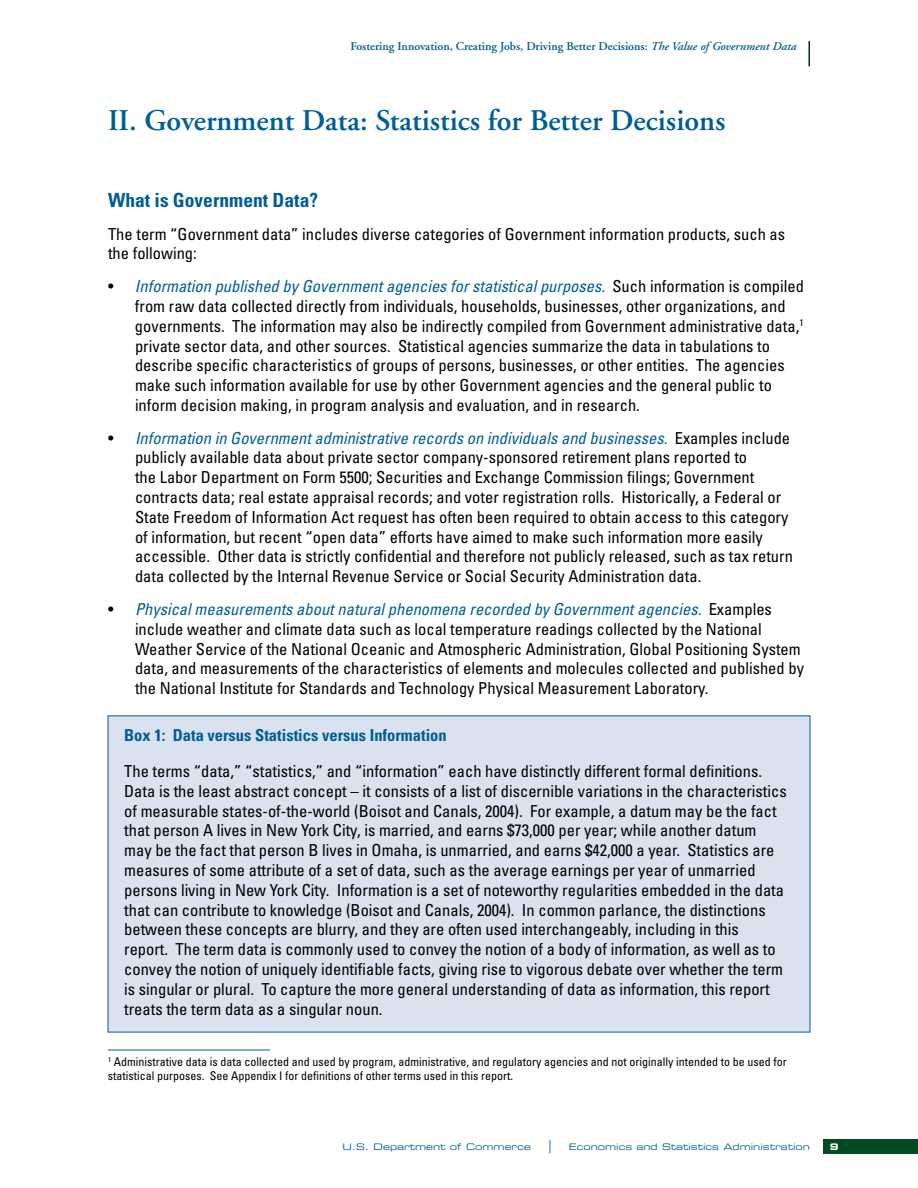
<style>
.page{position:relative;width:918px;height:1188px;background:#fff}
.page>*{position:absolute;margin:0;border:0;box-sizing:border-box;transform-origin:0 0}
.t1{font:600 30px "Adobe Garamond";color:#005e96}
.t2{font:700 condensed 19.5px "Univers";color:#005e96}
.t3{font:condensed 16.5px/19.8px "Univers";color:#000}
.t4{font:700 condensed 16.5px "Univers";color:#005e96}
.t5{font:13.5px "Adobe Garamond";color:#005e96}
.t6{font:condensed 12px/14.4px "Univers";color:#000}
.t7{font:600 12px "Adobe Garamond";color:#005e96}
.t8{font:9px "Eurostile Extended Two";color:#005e96}
.t9{font:9px "Eurostile Bold Extended Two";color:#fff}
.s1{font-style:italic}
.s2{font-style:italic;color:#005e96}
</style>
<div class="page">
<div style="left:824px;top:1139px;width:94px;height:15px;background:#004b20"></div>
<hr style="left:808px;top:41px;width:2px;height:25px;background:#00234f">
<div style="left:108px;top:716px;width:702px;height:316px;background:#d9e2ee"></div>
<hr style="left:108px;top:1050px;width:162px;height:1px;background:#005e96">
<p class="t7" style="left:350px;top:39px;width:448px">Fostering Innovation, Creating Jobs, Driving Better Decisions: <span class="s1">The Value of Government Data</span></p>
<h1 class="t1" style="left:108px;top:104px;width:619px">II. Government Data: Statistics for Better Decisions</h1>
<p class="t2" style="left:108px;top:188px;width:212px">What is Government Data?</p>
<p class="t3" style="left:108px;top:224px;width:679px">The term “Government data” includes diverse categories of Government information products, such as the following:</p>
<p class="t3" style="left:135px;top:276px;width:671px;text-indent:-27px">• <span class="s2">Information published by Government agencies for statistical purposes.</span> Such information is compiled from raw data collected directly from individuals, households, businesses, other organizations, and governments. The information may also be indirectly compiled from Government administrative data,<sup>1 </sup>private sector data, and other sources. Statistical agencies summarize the data in tabulations to describe specific characteristics of groups of persons, businesses, or other entities. The agencies make such information available for use by other Government agencies and the general public to inform decision making, in program analysis and evaluation, and in research.</p>
<p class="t3" style="left:135px;top:428px;width:659px;text-indent:-27px">• <span class="s2">Information in Government administrative records on individuals and businesses.</span> Examples include publicly available data about private sector company-sponsored retirement plans reported to<br>the Labor Department on Form 5500; Securities and Exchange Commission filings; Government contracts data; real estate appraisal records; and voter registration rolls. Historically, a Federal or State Freedom of Information Act request has often been required to obtain access to this category of information, but recent “open data” efforts have aimed to make such information more easily accessible. Other data is strictly confidential and therefore not publicly released, such as tax return data collected by the Internal Revenue Service or Social Security Administration data.</p>
<p class="t3" style="left:135px;top:599px;width:671px;text-indent:-27px">• <span class="s2">Physical measurements about natural phenomena recorded by Government agencies.</span> Examples include weather and climate data such as local temperature readings collected by the National Weather Service of the National Oceanic and Atmospheric Administration, Global Positioning System data, and measurements of the characteristics of elements and molecules collected and published by the National Institute for Standards and Technology Physical Measurement Laboratory.</p>
<p class="t4" style="left:124px;top:725px;width:324px">Box 1: Data versus Statistics versus Information</p>
<p class="t3" style="left:124px;top:761px;width:664px">The terms “data,” “statistics,” and “information” each have distinctly different formal definitions.<br>Data is the least abstract concept – it consists of a list of discernible variations in the characteristics of measurable states-of-the-world (Boisot and Canals, 2004). For example, a datum may be the fact that person A lives in New York City, is married, and earns $73,000 per year; while another datum may be the fact that person B lives in Omaha, is unmarried, and earns $42,000 a year. Statistics are measures of some attribute of a set of data, such as the average earnings per year of unmarried persons living in New York City. Information is a set of noteworthy regularities embedded in the data that can contribute to knowledge (Boisot and Canals, 2004). In common parlance, the distinctions between these concepts are blurry, and they are often used interchangeably, including in this report. The term data is commonly used to convey the notion of a body of information, as well as to convey the notion of uniquely identifiable facts, giving rise to vigorous debate over whether the term is singular or plural. To capture the more general understanding of data as information, this report treats the term data as a singular noun.</p>
<p class="t6" style="left:108px;top:1054px;width:680px"><sup>1</sup> Administrative data is data collected and used by program, administrative, and regulatory agencies and not originally intended to be used for statistical purposes. See Appendix I for definitions of other terms used in this report.</p>
<p class="t8" style="left:342px;top:1140px;width:190px">U.S. Department of Commerce</p>
<p class="t5" style="left:548px;top:1138px;width:5px">|</p>
<p class="t8" style="left:569px;top:1140px;width:243px">Economics and Statistics Administration</p>
<p class="t9" style="left:830px;top:1140px;width:10px">9</p>
</div>
